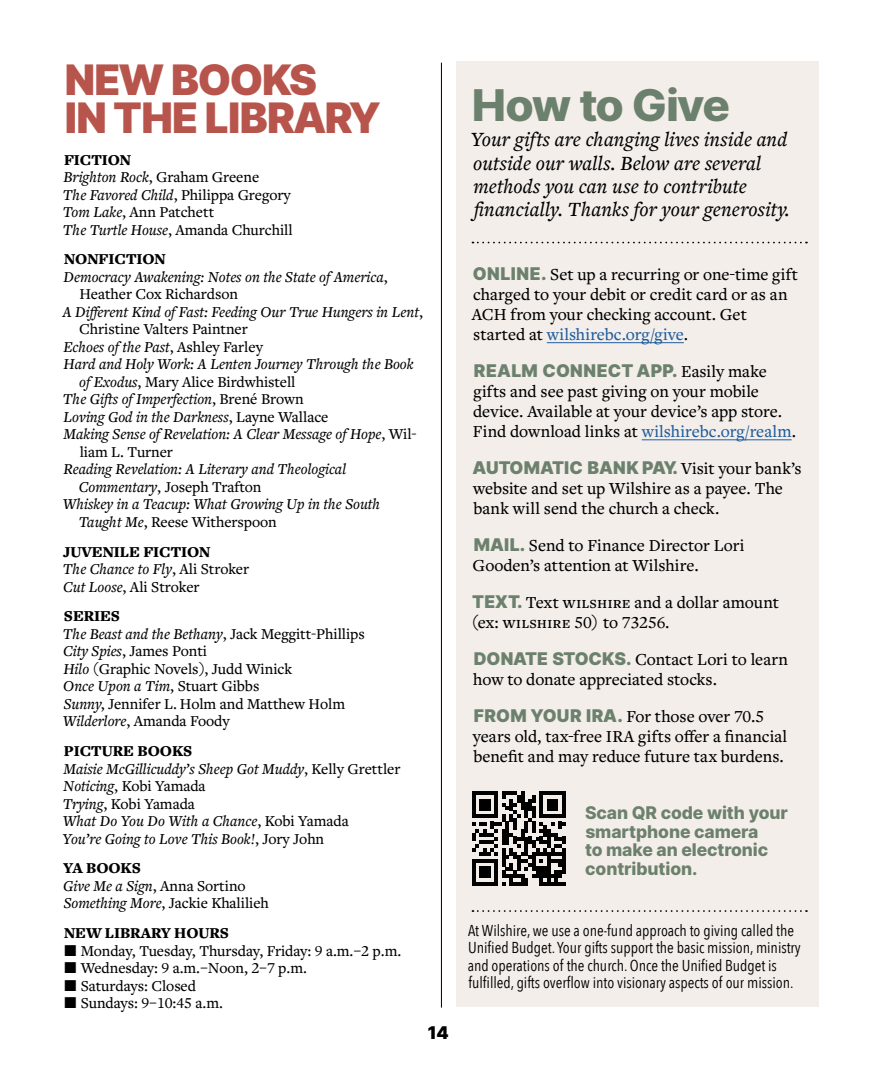
<style>
.page{position:relative;width:882px;height:1071px;background:#fff}
.page>*{position:absolute;margin:0;border:0;box-sizing:border-box;transform-origin:0 0}
.t1{font:800 43.75px "Inter";letter-spacing:-.04em;color:#6c816d;scale:1.05 1}
.t2{font:900 42px/38.5px "Inter";letter-spacing:-.03em;color:#b7544c}
.t3{font:italic 500 21px/23.1px "Freight Text Pro";color:#000}
.t4{font:500 17.5px/20.1px "Freight Text Pro";color:#000}
.t5{font:800 17.5px/18.4px "Inter";letter-spacing:-.005em;color:#6c816d}
.t6{font:900 17.5px "Inter";letter-spacing:.01em;color:#6c816d}
.t7{font:900 17.5px "Inter";color:#000}
.t8{font:500 15.75px/17.5px "Freight Text Pro";letter-spacing:-.005em;color:#000}
.t9{font:italic 500 15.75px/17.5px "Freight Text Pro";letter-spacing:-.005em;color:#000}
.t10{font:15.75px/17.5px "Avenir Next Condensed";color:#000}
.t11{font:900 15.75px "Freight Text Pro";letter-spacing:-.005em;color:#000}
.s1{font-weight:900}
.s2{font-style:italic}
.s3{font-style:normal}
.s4{font-weight:900;font-style:normal}
.s5{font-family:"Inter";font-weight:900;color:#6c816d}
.s6{color:#215e9e}
.s7{font-family:"Freight Text Pro";font-weight:500;color:#000}
</style>
<div class="page">
<hr style="left:441px;top:63px;width:1px;height:945px;background:#000">
<div style="left:457px;top:62px;width:362px;height:945px;background:#f4eeea"></div>
<hr style="left:547px;top:342px;width:137px;height:1px;background:#215e9e">
<hr style="left:642px;top:440px;width:150px;height:1px;background:#215e9e">
<svg style="left:472px;top:792px;width:94px;height:94px"></svg>
<svg style="left:472px;top:242px;width:335px;height:1px"></svg>
<svg style="left:472px;top:910px;width:335px;height:2px"></svg>
<h2 class="t2" style="left:65px;top:59px;width:318px">NEW BOOKS<br>IN THE LIBRARY</h2>
<p class="t8" style="left:63px;top:150px;width:231px"><span class="s1">FICTION<br></span><span class="s2">Brighton Rock</span>, Graham Greene<br><span class="s2">The Favored Child</span>, Philippa Gregory<br><span class="s2">Tom Lake</span>, Ann Patchett<br><span class="s2">The Turtle House</span>, Amanda Churchill</p>
<p class="t11" style="left:64px;top:249px;width:103px">NONFICTION</p>
<p class="t9" style="left:64px;top:267px;width:326px">Democracy Awakening: Notes on the State of America<span class="s3">,</span></p>
<p class="t8" style="left:79px;top:285px;width:160px">Heather Cox Richardson</p>
<p class="t9" style="left:63px;top:302px;width:362px">A Different Kind of Fast: Feeding Our True Hungers in Lent<span class="s3">,</span></p>
<p class="t8" style="left:79px;top:320px;width:170px">Christine Valters Paintner</p>
<p class="t9" style="left:64px;top:337px;width:201px">Echoes of the Past<span class="s3">, Ashley Farley</span></p>
<p class="t9" style="left:64px;top:355px;width:352px">Hard and Holy Work: A Lenten Journey Through the Book</p>
<p class="t8" style="left:79px;top:372px;width:218px"><span class="s2">of Exodus</span>, Mary Alice Birdwhistell</p>
<p class="t9" style="left:63px;top:390px;width:242px">The Gifts of Imperfection<span class="s3">, Brené Brown</span></p>
<p class="t9" style="left:64px;top:407px;width:266px">Loving God in the Darkness<span class="s3">, Layne Wallace</span></p>
<p class="t9" style="left:64px;top:425px;width:355px">Making Sense of Revelation: A Clear Message of Hope<span class="s3">, Wil-</span></p>
<p class="t8" style="left:80px;top:442px;width:95px">liam L. Turner</p>
<p class="t9" style="left:64px;top:460px;width:284px">Reading Revelation: A Literary and Theological</p>
<p class="t8" style="left:79px;top:477px;width:184px"><span class="s2">Commentary</span>, Joseph Trafton</p>
<p class="t9" style="left:63px;top:495px;width:319px">Whiskey in a Teacup: What Growing Up in the South</p>
<p class="t8" style="left:79px;top:512px;width:200px"><span class="s2">Taught Me</span>, Reese Witherspoon</p>
<p class="t9" style="left:63px;top:542px;width:188px"><span class="s4">JUVENILE FICTION<br></span>The Chance to Fly<span class="s3">, Ali Stroker<br></span>Cut Loose<span class="s3">, Ali Stroker</span></p>
<p class="t8" style="left:63px;top:607px;width:303px"><span class="s1">SERIES<br></span><span class="s2">The Beast and the Bethany</span>, Jack Meggitt-Phillips<br><span class="s2">City Spies</span>, James Ponti<br><span class="s2">Hilo</span> (Graphic Novels), Judd Winick<br><span class="s2">Once Upon a Tim</span>, Stuart Gibbs<br><span class="s2">Sunny</span>, Jennifer L. Holm and Matthew Holm<br><span class="s2">Wilderlore</span>, Amanda Foody</p>
<p class="t9" style="left:63px;top:742px;width:339px"><span class="s4">PICTURE BOOKS<br></span>Maisie McGillicuddy’s Sheep Got Muddy<span class="s3">, Kelly Grettler<br></span>Noticing<span class="s3">, Kobi Yamada<br></span>Trying<span class="s3">, Kobi Yamada<br></span>What Do You Do With a Chance<span class="s3">, Kobi Yamada<br></span>You’re Going to Love This Book!<span class="s3">, Jory John</span></p>
<p class="t8" style="left:63px;top:859px;width:207px"><span class="s1">YA BOOKS<br></span><span class="s2">Give Me a Sign</span>, Anna Sortino<br><span class="s2">Something More</span>, Jackie Khalilieh</p>
<p class="t11" style="left:64px;top:922px;width:167px">NEW LIBRARY HOURS</p>
<p class="t8" style="left:64px;top:941px;width:338px">■ Monday, Tuesday, Thursday, Friday: 9 a.m.–2 p.m.</p>
<p class="t8" style="left:64px;top:959px;width:244px">■ Wednesday: 9 a.m.–Noon, 2–7 p.m.</p>
<p class="t8" style="left:64px;top:976px;width:133px">■ Saturdays: Closed</p>
<p class="t8" style="left:64px;top:994px;width:160px">■ Sundays: 9–10:45 a.m.</p>
<p class="t7" style="left:428px;top:1019px;width:23px">14</p>
<h1 class="t1" style="left:472px;top:72px;width:247px">How to Give</h1>
<h3 class="t3" style="left:471px;top:127px;width:320px">Your gifts are changing lives inside and outside our walls. Below are several methods you can use to contribute financially. Thanks for your generosity.</h3>
<p class="t4" style="left:472px;top:264px;width:328px"><span class="s5">ONLINE.</span> Set up a recurring or one-time gift charged to your debit or credit card or as an ACH from your checking account. Get started at <span class="s6">wilshirebc.org/give</span>.</p>
<p class="t6" style="left:474px;top:357px;width:295px">REALM CONNECT APP. <span class="s7">Easily make</span></p>
<p class="t4" style="left:473px;top:381px;width:325px">gifts and see past giving on your mobile device. Available at your device’s app store.<br>Find download links at <span class="s6">wilshirebc.org/realm</span>.</p>
<p class="t6" style="left:472px;top:454px;width:331px">AUTOMATIC BANK PAY. <span class="s7">Visit your bank’s</span></p>
<p class="t4" style="left:473px;top:478px;width:311px">website and set up Wilshire as a payee. The bank will send the church a check.</p>
<p class="t4" style="left:473px;top:535px;width:273px"><span class="s5">MAIL.</span> Send to Finance Director Lori<br>Gooden’s attention at Wilshire.</p>
<p class="t4" style="left:471px;top:592px;width:310px"><span class="s5">TEXT.</span> Text wilshire and a dollar amount (ex: wilshire 50) to 73256.</p>
<p class="t4" style="left:473px;top:649px;width:316px"><span class="s5">DONATE STOCKS.</span> Contact Lori to learn how to donate appreciated stocks.</p>
<p class="t4" style="left:473px;top:706px;width:316px"><span class="s5">FROM YOUR IRA.</span> For those over 70.5 years old, tax-free IRA gifts offer a financial benefit and may reduce future tax burdens.</p>
<p class="t5" style="left:585px;top:803px;width:204px">Scan QR code with your smartphone camera<br>to make an electronic contribution.</p>
<p class="t10" style="left:468px;top:921px;width:335px">At Wilshire, we use a one-fund approach to giving called the Unified Budget. Your gifts support the basic mission, ministry and operations of the church. Once the Unified Budget is fulfilled, gifts overflow into visionary aspects of our mission.</p>
</div>
